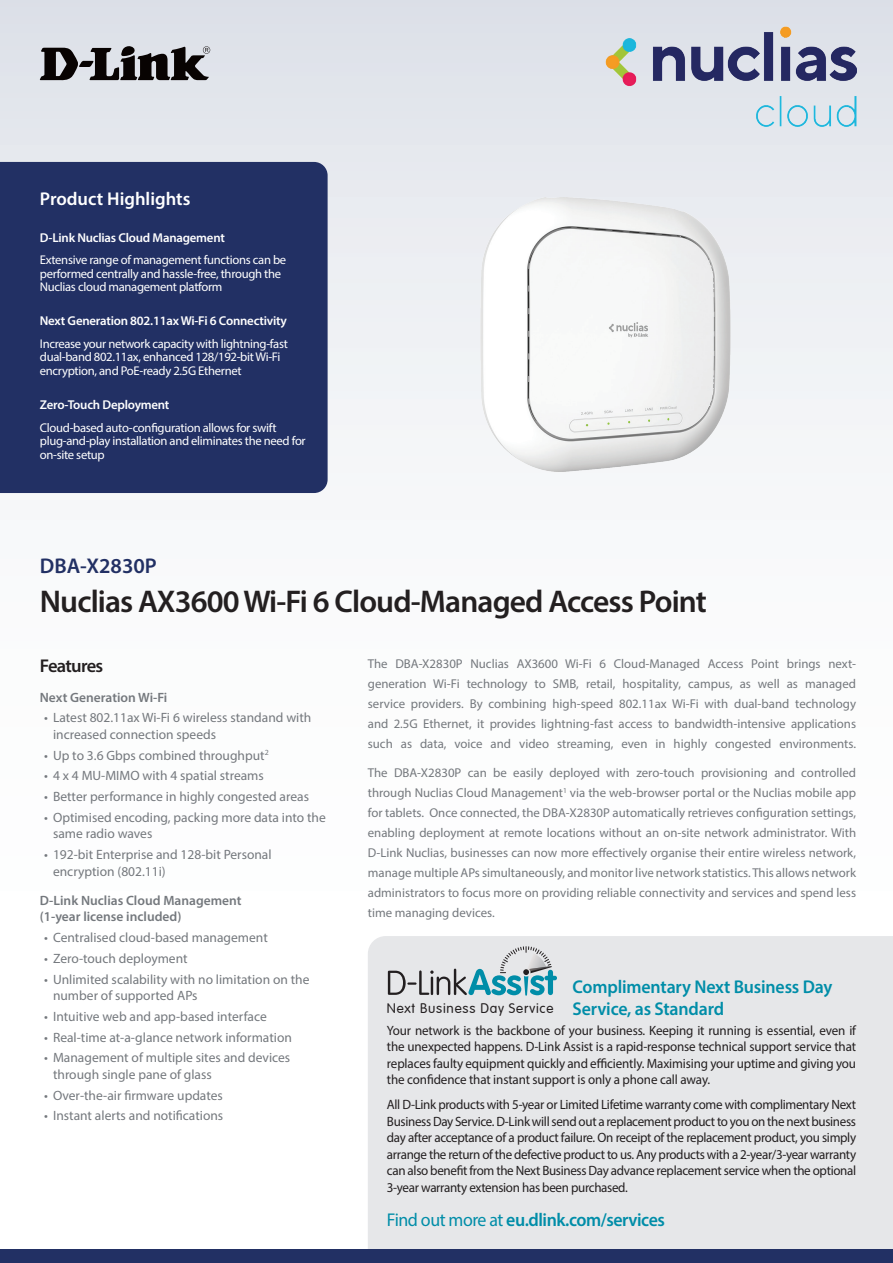
<style>
.page{position:relative;width:893px;height:1263px;background:#fff}
.page>*{position:absolute;margin:0;border:0;box-sizing:border-box;transform-origin:0 0}
.t1{font:600 31.5px "Myriad Pro";letter-spacing:-.025em;color:#231f20}
.t2{font:600 21.3px "Myriad Pro";color:#223064}
.t3{font:600 18.6px "Myriad Pro";letter-spacing:-.01em;color:#008da8}
.t4{font:600 18.6px "Myriad Pro";color:#fff}
.t5{font:600 18.6px "Myriad Pro";letter-spacing:-.04em;color:#231f20}
.t6{font:300 13.65px "VAG Rounded";letter-spacing:.055em;color:#231f20}
.t7{font:13.5px/16.5px "Myriad Pro";letter-spacing:-.02em;color:#231f20;text-align:justify}
.t8{font:13.5px/16.5px "Myriad Pro";color:#74787d}
.t9{font:600 13.5px/16.5px "Myriad Pro";color:#74787d}
.t10{font:12.9px/20px "Myriad Pro";color:#74787d;text-align:justify}
.t11{font:600 12.9px "Myriad Pro";letter-spacing:-.015em;color:#fff}
.t12{font:12.6px/13.5px "Myriad Pro";letter-spacing:-.025em;color:#fff}
.s1{font-family:"Myriad Pro";font-weight:600;font-size:18.6px;color:#008da8}
.s2{font-weight:400}
</style>
<div class="page">
<div style="left:0;top:0;width:893px;height:1084px;background:linear-gradient(to bottom,#e2e6ec,#fff)"></div>
<div style="left:0;top:162px;width:328px;height:331px;background:#223064"></div>
<svg style="left:40px;top:46px;width:170px;height:34px"></svg>
<img style="left:605px;top:27px;width:251px;height:100px">
<div style="left:368px;top:936px;width:525px;height:313px;background:#e6e7e9"></div>
<svg style="left:388px;top:946px;width:169px;height:50px"></svg>
<div style="left:0;top:1249px;width:893px;height:14px;background:#223064"></div>
<img style="left:468px;top:184px;width:275px;height:300px">
<h3 class="t4" style="left:40px;top:187px;width:152px">Product Highlights</h3>
<p class="t11" style="left:40px;top:229px;width:187px">D-Link Nuclias Cloud Management</p>
<p class="t12" style="left:40px;top:253px;width:248px">Extensive range of management functions can be performed centrally and hassle-free, through the<br>Nuclias cloud management platform</p>
<p class="t11" style="left:40px;top:313px;width:249px">Next Generation 802.11ax Wi-Fi 6 Connectivity</p>
<p class="t12" style="left:40px;top:337px;width:250px">Increase your network capacity with lightning-fast dual-band 802.11ax, enhanced 128/192-bit Wi-Fi encryption, and PoE-ready 2.5G Ethernet</p>
<p class="t11" style="left:40px;top:397px;width:131px">Zero-Touch Deployment</p>
<p class="t12" style="left:40px;top:421px;width:267px">Cloud-based auto-configuration allows for swift plug-and-play installation and eliminates the need for on-site setup</p>
<h2 class="t2" style="left:40px;top:552px;width:119px">DBA-X2830P</h2>
<h1 class="t1" style="left:40px;top:582px;width:669px">Nuclias AX3600 Wi-Fi 6 Cloud-Managed Access Point</h1>
<h3 class="t5" style="left:40px;top:654px;width:65px">Features</h3>
<p class="t9" style="left:40px;top:688px;width:129px">Next Generation Wi-Fi</p>
<p class="t8" style="left:53px;top:709px;width:260px;text-indent:-9px">• Latest 802.11ax Wi-Fi 6 wireless standand with increased connection speeds</p>
<p class="t8" style="left:44px;top:747px;width:226px">• Up to 3.6 Gbps combined throughput<sup>2</sup></p>
<p class="t8" style="left:44px;top:767px;width:221px">• 4 x 4 MU-MIMO with 4 spatial streams</p>
<p class="t8" style="left:44px;top:788px;width:266px">• Better performance in highly congested areas</p>
<p class="t8" style="left:53px;top:809px;width:274px;text-indent:-9px">• Optimised encoding, packing more data into the same radio waves</p>
<p class="t8" style="left:53px;top:846px;width:220px;text-indent:-9px">• 192-bit Enterprise and 128-bit Personal encryption (802.11i)</p>
<p class="t9" style="left:40px;top:892px;width:203px">D-Link Nuclias Cloud Management (1-year license included)</p>
<p class="t8" style="left:44px;top:929px;width:225px">• Centralised cloud-based management</p>
<p class="t8" style="left:44px;top:950px;width:145px">• Zero-touch deployment</p>
<p class="t8" style="left:53px;top:971px;width:258px;text-indent:-9px">• Unlimited scalability with no limitation on the number of supported APs</p>
<p class="t8" style="left:44px;top:1008px;width:224px">• Intuitive web and app-based interface</p>
<p class="t8" style="left:44px;top:1029px;width:249px">• Real-time at-a-glance network information</p>
<p class="t8" style="left:53px;top:1049px;width:239px;text-indent:-9px">• Management of multiple sites and devices through single pane of glass</p>
<p class="t8" style="left:44px;top:1087px;width:180px">• Over-the-air firmware updates</p>
<p class="t8" style="left:44px;top:1107px;width:181px">• Instant alerts and notifications</p>
<p class="t10" style="left:368px;top:654px;width:490px">The DBA-X2830P Nuclias AX3600 Wi-Fi 6 Cloud-Managed Access Point brings next&shy;generation Wi-Fi technology to SMB, retail, hospitality, campus, as well as managed service providers. By combining high-speed 802.11ax Wi-Fi with dual-band technology and 2.5G Ethernet, it provides lightning-fast access to bandwidth-intensive applications such as data, voice and video streaming, even in highly congested environments.</p>
<p class="t10" style="left:368px;top:762px;width:490px">The DBA-X2830P can be easily deployed with zero-touch provisioning and controlled through Nuclias Cloud Management<sup>1</sup> via the web-browser portal or the Nuclias mobile app for tablets. Once connected, the DBA-X2830P automatically retrieves configuration settings, enabling deployment at remote locations without an on-site network administrator. With D-Link Nuclias, businesses can now more effectively organise their entire wireless network, manage multiple APs simultaneously, and monitor live network statistics. This allows network administrators to focus more on providing reliable connectivity and services and spend less time managing devices.</p>
<h3 class="t3" style="left:573px;top:974px;width:261px">Complimentary Next Business Day</h3>
<p class="t6" style="left:387px;top:1000px;width:339px">Next Business Day Service <span class="s1">Service, as Standard</span></p>
<p class="t7" style="left:387px;top:1021px;width:471px">Your network is the backbone of your business. Keeping it running is essential, even if the unexpected happens. D-Link Assist is a rapid-response technical support service that replaces faulty equipment quickly and efficiently. Maximising your uptime and giving you the confidence that instant support is only a phone call away.</p>
<p class="t7" style="left:387px;top:1096px;width:471px">All D-Link products with 5-year or Limited Lifetime warranty come with complimentary Next Business Day Service. D-Link will send out a replacement product to you on the next business day after acceptance of a product failure. On receipt of the replacement product, you simply arrange the return of the defective product to us. Any products with a 2-year/3-year warranty can also benefit from the Next Business Day advance replacement service when the optional 3-year warranty extension has been purchased.</p>
<h3 class="t3" style="left:387px;top:1207px;width:279px"><span class="s2">Find out more at</span> eu.dlink.com/services</h3>
</div>
